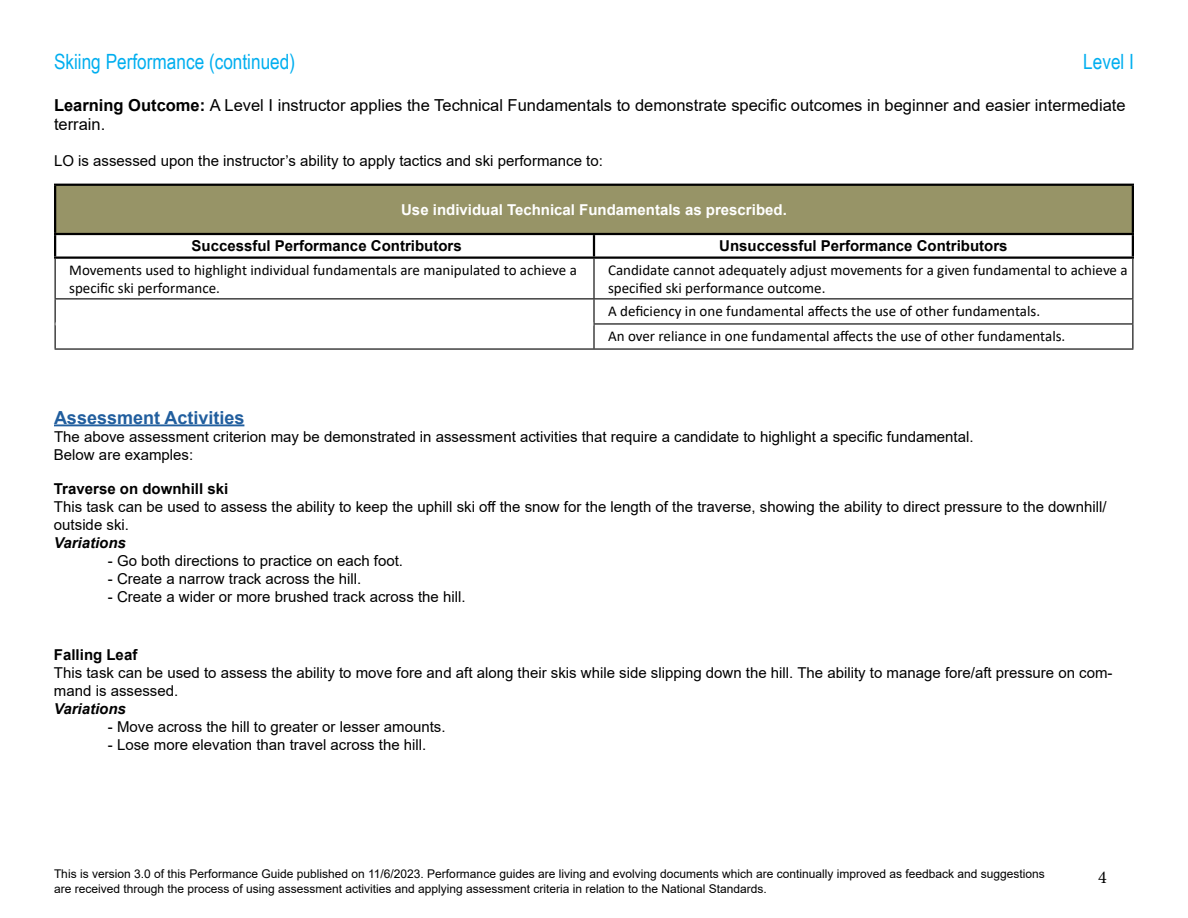
<style>
.page{position:relative;width:1188px;height:918px;background:#fff}
.page>*{position:absolute;margin:0;border:0;box-sizing:border-box;transform-origin:0 0}
.t1{font:21px "Arial Narrow";color:#00aeef}
.t2{font:700 18px "Arial";color:#215e9e}
.t3{font:18px "Minion Pro";color:#000}
.t4{font:16.5px/19.8px "Arial";color:#000}
.t5{font:15px/18px "Arial";color:#000}
.t6{font:15px/18px "Calibri";color:#000}
.t7{font:700 15px "Arial";color:#000}
.t8{font:700 15px "Arial";color:#fff}
.t9{font:italic 700 15px "Arial";color:#000}
.t10{font:12px/14.4px "Arial";color:#000}
.s1{font-weight:700}
</style>
<div class="page">
<div style="left:55px;top:185px;width:1078px;height:49px;background:#979467"></div>
<svg style="left:56px;top:235px;width:1076px;height:21px"></svg>
<hr style="left:54px;top:186px;width:2px;height:47px;background:#000">
<hr style="left:1132px;top:186px;width:2px;height:47px;background:#000">
<hr style="left:54px;top:235px;width:2px;height:21px;background:#000">
<hr style="left:54px;top:184px;width:540px;height:2px;background:#000">
<hr style="left:594px;top:184px;width:540px;height:2px;background:#000">
<hr style="left:593px;top:235px;width:2px;height:21px;background:#000">
<hr style="left:1132px;top:235px;width:2px;height:21px;background:#000">
<hr style="left:54px;top:233px;width:540px;height:2px;background:#000">
<hr style="left:594px;top:233px;width:540px;height:2px;background:#000">
<hr style="left:54px;top:256px;width:540px;height:3px;background:#000">
<hr style="left:594px;top:256px;width:540px;height:3px;background:#000">
<hr style="left:55px;top:298px;width:539px;height:1px;background:#000">
<hr style="left:594px;top:298px;width:539px;height:1px;background:#000">
<hr style="left:55px;top:323px;width:539px;height:2px;background:#000">
<hr style="left:594px;top:323px;width:539px;height:2px;background:#000">
<hr style="left:55px;top:348px;width:539px;height:2px;background:#000">
<hr style="left:594px;top:348px;width:539px;height:2px;background:#000">
<hr style="left:55px;top:259px;width:1px;height:39px;background:#000">
<svg style="left:55px;top:299px;width:1px;height:49px"></svg>
<hr style="left:593px;top:259px;width:2px;height:39px;background:#000">
<hr style="left:1132px;top:259px;width:1px;height:39px;background:#000">
<hr style="left:593px;top:299px;width:2px;height:24px;background:#000">
<hr style="left:593px;top:325px;width:2px;height:23px;background:#000">
<svg style="left:1132px;top:299px;width:1px;height:49px"></svg>
<hr style="left:54px;top:424px;width:190px;height:2px;background:#215e9e">
<hr style="left:56px;top:322px;width:537px;height:4px;background:#fff">
<h1 class="t1" style="left:54px;top:46px;width:243px">Skiing Performance (continued)</h1>
<h1 class="t1" style="left:1083px;top:46px;width:52px">Level I</h1>
<p class="t4" style="left:54px;top:95px;width:1073px"><span class="s1">Learning Outcome:</span> A Level I instructor applies the Technical Fundamentals to demonstrate specific outcomes in beginner and easier intermediate terrain.</p>
<p class="t5" style="left:54px;top:152px;width:550px">LO is assessed upon the instructor’s ability to apply tactics and ski performance to:</p>
<p class="t8" style="left:401px;top:199px;width:387px">Use individual Technical Fundamentals as prescribed.</p>
<p class="t7" style="left:192px;top:235px;width:272px">Successful Performance Contributors</p>
<p class="t7" style="left:719px;top:235px;width:290px">Unsuccessful Performance Contributors</p>
<p class="t6" style="left:69px;top:261px;width:509px">Movements used to highlight individual fundamentals are manipulated to achieve a specific ski performance.</p>
<p class="t6" style="left:608px;top:261px;width:521px">Candidate cannot adequately adjust movements for a given fundamental to achieve a specified ski performance outcome.</p>
<p class="t6" style="left:608px;top:298px;width:459px;line-height:25px">A deficiency in one fundamental affects the use of other fundamentals.<br>An over reliance in one fundamental affects the use of other fundamentals.</p>
<p class="t2" style="left:54px;top:404px;width:192px">Assessment Activities</p>
<p class="t5" style="left:54px;top:427px;width:921px">The above assessment criterion may be demonstrated in assessment activities that require a candidate to highlight a specific fundamental.<br>Below are examples:</p>
<p class="t7" style="left:54px;top:478px;width:176px">Traverse on downhill ski</p>
<p class="t5" style="left:54px;top:498px;width:1054px">This task can be used to assess the ability to keep the uphill ski off the snow for the length of the traverse, showing the ability to direct pressure to the downhill/ outside ski.</p>
<p class="t9" style="left:54px;top:533px;width:73px">Variations</p>
<p class="t5" style="left:108px;top:552px;width:297px">- Go both directions to practice on each foot.</p>
<p class="t5" style="left:108px;top:570px;width:255px">- Create a narrow track across the hill.</p>
<p class="t5" style="left:108px;top:588px;width:359px">- Create a wider or more brushed track across the hill.</p>
<p class="t7" style="left:54px;top:644px;width:85px">Falling Leaf</p>
<p class="t5" style="left:54px;top:663px;width:1060px">This task can be used to assess the ability to move fore and aft along their skis while side slipping down the hill. The ability to manage fore/aft pressure on com&shy;mand is assessed.</p>
<p class="t9" style="left:54px;top:699px;width:73px">Variations</p>
<p class="t5" style="left:108px;top:717px;width:339px">- Move across the hill to greater or lesser amounts.</p>
<p class="t5" style="left:108px;top:735px;width:320px">- Lose more elevation than travel across the hill.</p>
<p class="t10" style="left:54px;top:867px;width:992px">This is version 3.0 of this Performance Guide published on 11/6/2023. Performance guides are living and evolving documents which are continually improved as feedback and suggestions are received through the process of using assessment activities and applying assessment criteria in relation to the National Standards.</p>
<p class="t3" style="left:1098px;top:865px;width:10px">4</p>
</div>
